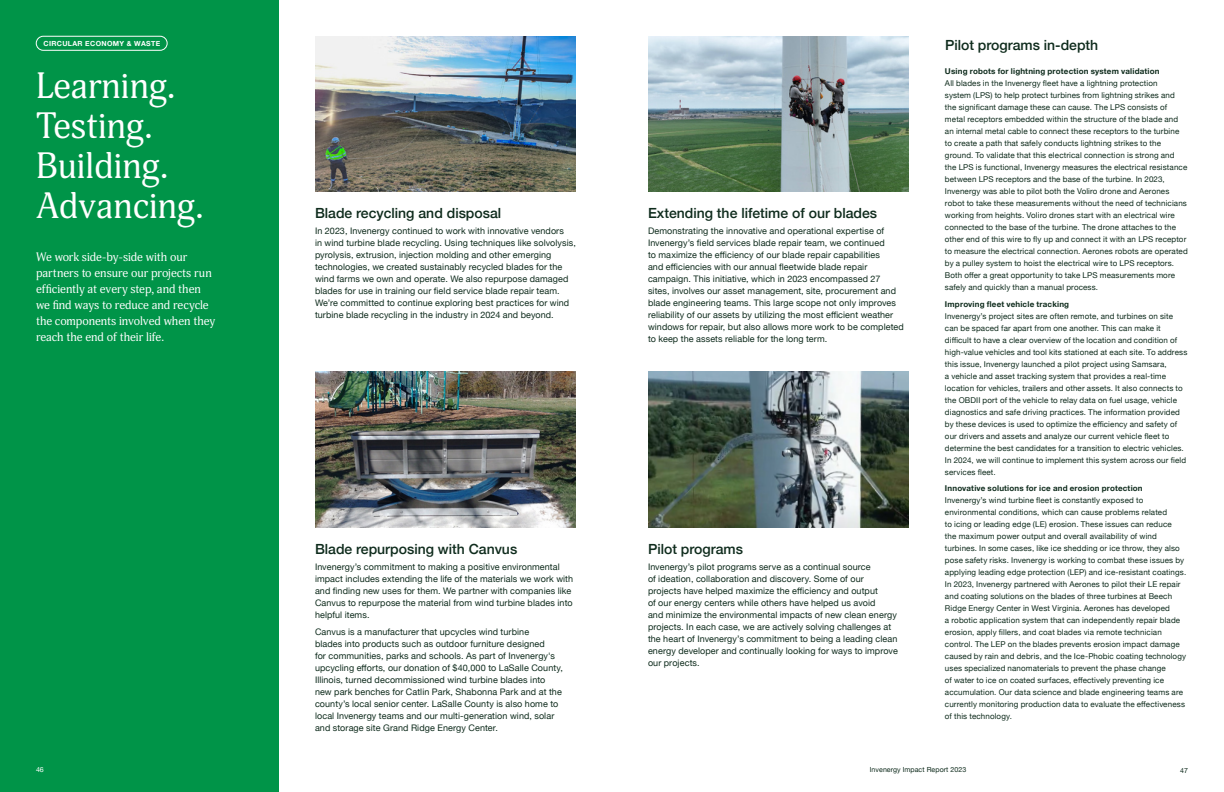
<style>
.page{position:relative;width:1224px;height:792px;background:#fff}
.page>*{position:absolute;margin:0;border:0;box-sizing:border-box;transform-origin:0 0}
.t1{font:36px/40px "Adonis";color:#fff}
.t2{font:500 14px "Helvetica Neue";color:#0e2b1c}
.t3{font:12px/16px "Adonis";letter-spacing:-.005em;color:#fff}
.t4{font:9px/12px "Helvetica Neue";letter-spacing:.01em;color:#0e2b1c}
.t5{font:8px/12px "Helvetica Neue";letter-spacing:.015em;color:#0e2b1c}
.t6{font:700 8px "Helvetica Neue";letter-spacing:.02em;color:#0e2b1c}
.t7{font:7px "Helvetica Neue";letter-spacing:.01em;color:#0e2b1c}
.t8{font:700 7px "Helvetica Neue";letter-spacing:.05em;color:#fff}
.t9{font:7px "Helvetica Neue";color:#fff}
</style>
<div class="page">
<div style="left:0;top:0;width:279px;height:792px;background:#009448"></div>
<img style="left:315px;top:36px;width:261px;height:156px">
<img style="left:315px;top:372px;width:261px;height:156px">
<div style="left:36px;top:36px;width:131px;height:15px;border:1px solid #fff;border-radius:7px"></div>
<img style="left:648px;top:36px;width:261px;height:156px">
<img style="left:648px;top:372px;width:261px;height:156px">
<p class="t8" style="left:44px;top:38px;width:118px">CIRCULAR ECONOMY &amp; WASTE</p>
<h1 class="t1" style="left:36px;top:67px;width:169px">Learning.<br>Testing.<br>Building.<br>Advancing.</h1>
<h3 class="t3" style="left:36px;top:249px;width:181px">We work side-by-side with our partners to ensure our projects run efficiently at every step, and then we find ways to reduce and recycle the components involved when they reach the end of their life.</h3>
<h2 class="t2" style="left:315px;top:201px;width:188px">Blade recycling and disposal</h2>
<p class="t4" style="left:315px;top:225px;width:263px">In 2023, Invenergy continued to work with innovative vendors<br>in wind turbine blade recycling. Using techniques like solvolysis, pyrolysis, extrusion, injection molding and other emerging technologies, we created sustainably recycled blades for the wind farms we own and operate. We also repurpose damaged blades for use in training our field service blade repair team.<br>We’re committed to continue exploring best practices for wind turbine blade recycling in the industry in 2024 and beyond.</p>
<h2 class="t2" style="left:315px;top:537px;width:204px">Blade repurposing with Canvus</h2>
<p class="t4" style="left:315px;top:561px;width:260px">Invenergy’s commitment to making a positive environmental impact includes extending the life of the materials we work with and finding new uses for them. We partner with companies like Canvus to repurpose the material from wind turbine blades into helpful items.</p>
<p class="t4" style="left:315px;top:626px;width:250px">Canvus is a manufacturer that upcycles wind turbine<br>blades into products such as outdoor furniture designed<br>for communities, parks and schools. As part of Invenergy's upcycling efforts, our donation of $40,000 to LaSalle County, Illinois, turned decommissioned wind turbine blades into new park benches for Catlin Park, Shabonna Park and at the county’s local senior center. LaSalle County is also home to local Invenergy teams and our multi-generation wind, solar and storage site Grand Ridge Energy Center.</p>
<h2 class="t2" style="left:648px;top:201px;width:231px">Extending the lifetime of our blades</h2>
<p class="t4" style="left:648px;top:225px;width:257px">Demonstrating the innovative and operational expertise of Invenergy’s field services blade repair team, we continued<br>to maximize the efficiency of our blade repair capabilities<br>and efficiencies with our annual fleetwide blade repair campaign. This initiative, which in 2023 encompassed 27 sites, involves our asset management, site, procurement and blade engineering teams. This large scope not only improves reliability of our assets by utilizing the most efficient weather windows for repair, but also allows more work to be completed to keep the assets reliable for the long term.</p>
<h2 class="t2" style="left:648px;top:537px;width:96px">Pilot programs</h2>
<p class="t4" style="left:648px;top:561px;width:251px">Invenergy’s pilot programs serve as a continual source<br>of ideation, collaboration and discovery. Some of our projects have helped maximize the efficiency and output<br>of our energy centers while others have helped us avoid<br>and minimize the environmental impacts of new clean energy projects. In each case, we are actively solving challenges at the heart of Invenergy’s commitment to being a leading clean energy developer and continually looking for ways to improve our projects.</p>
<h2 class="t2" style="left:945px;top:33px;width:155px">Pilot programs in-depth</h2>
<p class="t6" style="left:945px;top:65px;width:216px">Using robots for lightning protection system validation</p>
<p class="t5" style="left:945px;top:78px;width:244px">All blades in the Invenergy fleet have a lightning protection<br>system (LPS) to help protect turbines from lightning strikes and the significant damage these can cause. The LPS consists of metal receptors embedded within the structure of the blade and an internal metal cable to connect these receptors to the turbine to create a path that safely conducts lightning strikes to the ground. To validate that this electrical connection is strong and the LPS is functional, Invenergy measures the electrical resistance between LPS receptors and the base of the turbine. In 2023, Invenergy was able to pilot both the Voliro drone and Aerones robot to take these measurements without the need of technicians working from heights. Voliro drones start with an electrical wire connected to the base of the turbine. The drone attaches to the other end of this wire to fly up and connect it with an LPS receptor to measure the electrical connection. Aerones robots are operated by a pulley system to hoist the electrical wire to LPS receptors.<br>Both offer a great opportunity to take LPS measurements more safely and quickly than a manual process.</p>
<p class="t6" style="left:945px;top:298px;width:126px">Improving fleet vehicle tracking</p>
<p class="t5" style="left:945px;top:310px;width:244px">Invenergy’s project sites are often remote, and turbines on site can be spaced far apart from one another. This can make it difficult to have a clear overview of the location and condition of high-value vehicles and tool kits stationed at each site. To address this issue, Invenergy launched a pilot project using Samsara,<br>a vehicle and asset tracking system that provides a real-time location for vehicles, trailers and other assets. It also connects to the OBDII port of the vehicle to relay data on fuel usage, vehicle diagnostics and safe driving practices. The information provided by these devices is used to optimize the efficiency and safety of our drivers and assets and analyze our current vehicle fleet to determine the best candidates for a transition to electric vehicles.<br>In 2024, we will continue to implement this system across our field services fleet.</p>
<p class="t6" style="left:945px;top:482px;width:199px">Innovative solutions for ice and erosion protection</p>
<p class="t5" style="left:945px;top:495px;width:243px">Invenergy’s wind turbine fleet is constantly exposed to environmental conditions, which can cause problems related<br>to icing or leading edge (LE) erosion. These issues can reduce<br>the maximum power output and overall availability of wind turbines. In some cases, like ice shedding or ice throw, they also pose safety risks. Invenergy is working to combat these issues by applying leading edge protection (LEP) and ice-resistant coatings.<br>In 2023, Invenergy partnered with Aerones to pilot their LE repair and coating solutions on the blades of three turbines at Beech Ridge Energy Center in West Virginia. Aerones has developed<br>a robotic application system that can independently repair blade erosion, apply fillers, and coat blades via remote technician control. The LEP on the blades prevents erosion impact damage caused by rain and debris, and the Ice-Phobic coating technology uses specialized nanomaterials to prevent the phase change<br>of water to ice on coated surfaces, effectively preventing ice accumulation. Our data science and blade engineering teams are currently monitoring production data to evaluate the effectiveness of this technology.</p>
<p class="t9" style="left:36px;top:765px;width:9px">46</p>
<p class="t7" style="left:870px;top:765px;width:98px">Invenergy Impact Report 2023</p>
<p class="t7" style="left:1180px;top:765px;width:9px">47</p>
</div>
